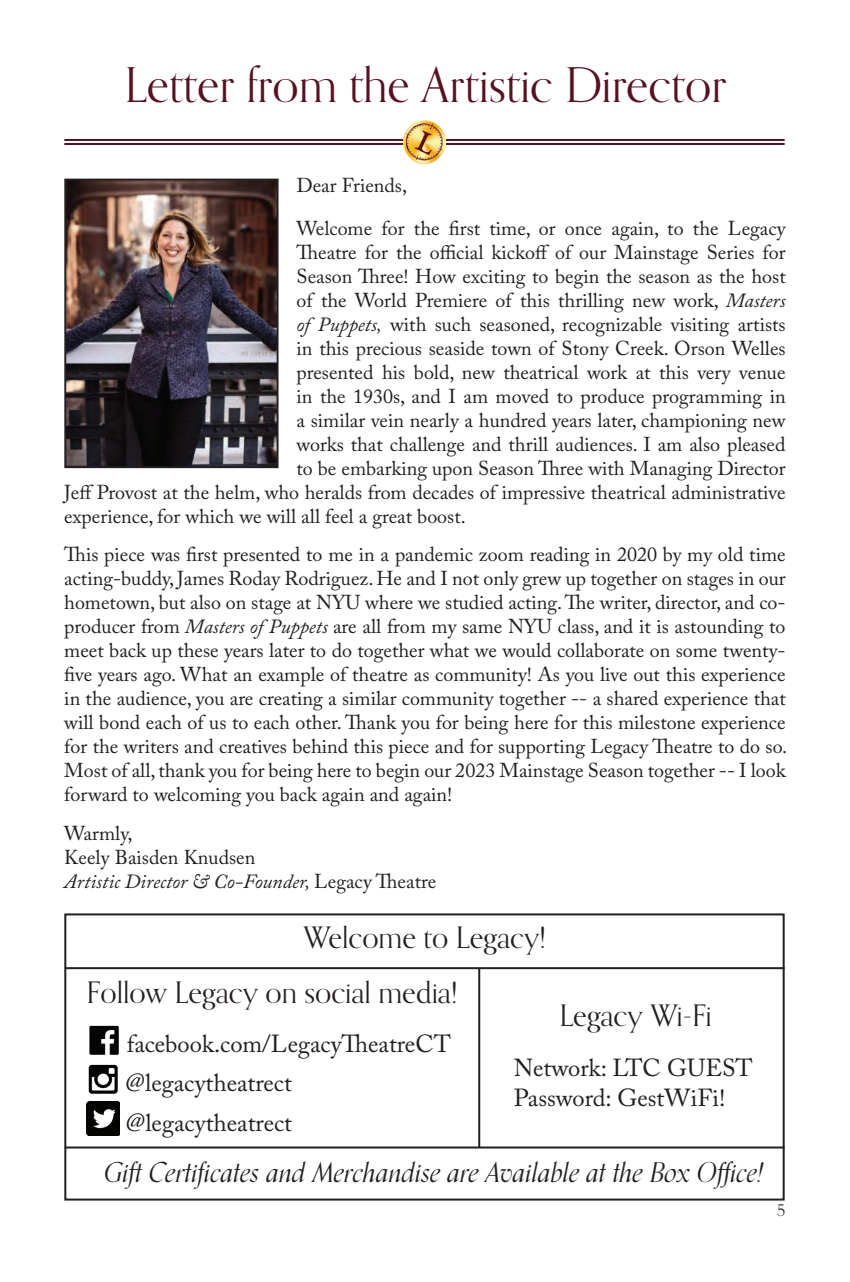
<style>
.page{position:relative;width:850px;height:1282px;background:#fff}
.page>*{position:absolute;margin:0;border:0;box-sizing:border-box;transform-origin:0 0}
.Body_Text{font:48px "Orpheus Pro";color:#571222}
.t1{font:29.6px "Orpheus Pro";color:#231f20}
.t2{font:italic 27.4px "Orpheus Pro";color:#231f20}
.t3{font:24.6px "Adobe Caslon Pro";color:#231f20}
.Paragraph_Style_1{font:20px/24px "Adobe Caslon Pro";color:#231f20;text-align:justify}
.Paragraph_Style_1-2{font:italic 20px "Adobe Caslon Pro";color:#231f20}
.t4{font:16px "Orpheus Pro";color:#231f20}
.s1{font-style:italic}
.s2{font-style:normal}
</style>
<div class="page">
<hr style="left:64px;top:139px;width:720px;height:2px;background:#571222">
<hr style="left:64px;top:143px;width:720px;height:2px;background:#571222">
<img style="left:403px;top:121px;width:42px;height:42px">
<svg style="left:406px;top:123px;width:37px;height:38px"></svg>
<img style="left:67px;top:182px;width:208px;height:283px">
<div style="left:64px;top:179px;width:214px;height:289px;border:2px solid #231f20"></div>
<div style="left:64px;top:913px;width:720px;height:287px;border:2px solid #231f20"></div>
<img style="left:89px;top:1025px;width:30px;height:30px">
<img style="left:88px;top:1064px;width:30px;height:30px">
<img style="left:87px;top:1101px;width:33px;height:34px">
<hr style="left:478px;top:968px;width:2px;height:179px;background:#231f20">
<hr style="left:65px;top:967px;width:719px;height:2px;background:#231f20">
<hr style="left:65px;top:1146px;width:719px;height:2px;background:#231f20">
<p class="Body_Text" style="left:125px;top:56px;width:603px">Letter from the Artistic Director</p>
<p class="Paragraph_Style_1" style="left:296px;top:173px;width:112px">Dear Friends,</p>
<p class="Paragraph_Style_1" style="left:296px;top:216px;width:490px">Welcome for the first time, or once again, to the Legacy</p>
<p class="Paragraph_Style_1" style="left:296px;top:240px;width:490px">Theatre for the official kickoff of our Mainstage Series for</p>
<p class="Paragraph_Style_1" style="left:296px;top:264px;width:490px">Season Three! How exciting to begin the season as the host</p>
<p class="Paragraph_Style_1" style="left:296px;top:288px;width:490px">of the World Premiere of this thrilling new work, <span class="s1">Masters</span></p>
<p class="Paragraph_Style_1" style="left:296px;top:312px;width:490px"><span class="s1">of Puppets,</span> with such seasoned, recognizable visiting artists</p>
<p class="Paragraph_Style_1" style="left:296px;top:336px;width:490px">in this precious seaside town of Stony Creek. Orson Welles</p>
<p class="Paragraph_Style_1" style="left:296px;top:360px;width:490px">presented his bold, new theatrical work at this very venue</p>
<p class="Paragraph_Style_1" style="left:296px;top:384px;width:490px">in the 1930s, and I am moved to produce programming in</p>
<p class="Paragraph_Style_1" style="left:296px;top:408px;width:490px">a similar vein nearly a hundred years later, championing new</p>
<p class="Paragraph_Style_1" style="left:296px;top:432px;width:490px">works that challenge and thrill audiences. I am also pleased</p>
<p class="Paragraph_Style_1" style="left:296px;top:456px;width:490px">to be embarking upon Season Three with Managing Director</p>
<p class="Paragraph_Style_1" style="left:64px;top:480px;width:722px">Jeff Provost at the helm, who heralds from decades of impressive theatrical administrative</p>
<p class="Paragraph_Style_1" style="left:64px;top:504px;width:403px">experience, for which we will all feel a great boost.</p>
<p class="Paragraph_Style_1" style="left:64px;top:542px;width:724px">This piece was first presented to me in a pandemic zoom reading in 2020 by my old time acting-buddy, James Roday Rodriguez. He and I not only grew up together on stages in our hometown, but also on stage at NYU where we studied acting. The writer, director, and co&shy;producer from <span class="s1">Masters of Puppets</span> are all from my same NYU class, and it is astounding to meet back up these years later to do together what we would collaborate on some twenty&shy;five years ago. What an example of theatre as community! As you live out this experience in the audience, you are creating a similar community together -- a shared experience that will bond each of us to each other. Thank you for being here for this milestone experience for the writers and creatives behind this piece and for supporting Legacy Theatre to do so.<br>Most of all, thank you for being here to begin our 2023 Mainstage Season together -- I look forward to welcoming you back again and again!</p>
<p class="Paragraph_Style_1" style="left:64px;top:821px;width:70px">Warmly,</p>
<p class="Paragraph_Style_1" style="left:64px;top:845px;width:192px">Keely Baisden Knudsen</p>
<p class="Paragraph_Style_1-2" style="left:64px;top:869px;width:373px">Artistic Director &amp; Co-Founder, <span class="s2">Legacy Theatre</span></p>
<p class="t1" style="left:303px;top:919px;width:244px">Welcome to Legacy!</p>
<p class="t1" style="left:87px;top:975px;width:372px">Follow Legacy on social media!</p>
<p class="t3" style="left:127px;top:1029px;width:326px">facebook.com/LegacyTheatreCT</p>
<p class="t3" style="left:126px;top:1068px;width:167px">@legacytheatrect</p>
<p class="t3" style="left:126px;top:1107px;width:167px">@legacytheatrect</p>
<p class="t1" style="left:559px;top:998px;width:154px">Legacy Wi-Fi</p>
<p class="t3" style="left:514px;top:1053px;width:240px">Network: LTC GUEST</p>
<p class="t3" style="left:514px;top:1082px;width:213px">Password: GestWiFi!</p>
<p class="t2" style="left:104px;top:1151px;width:661px">Gift Certificates and Merchandise are Available at the Box Office!</p>
<p class="t4" style="left:777px;top:1200px;width:10px">5</p>
</div>
